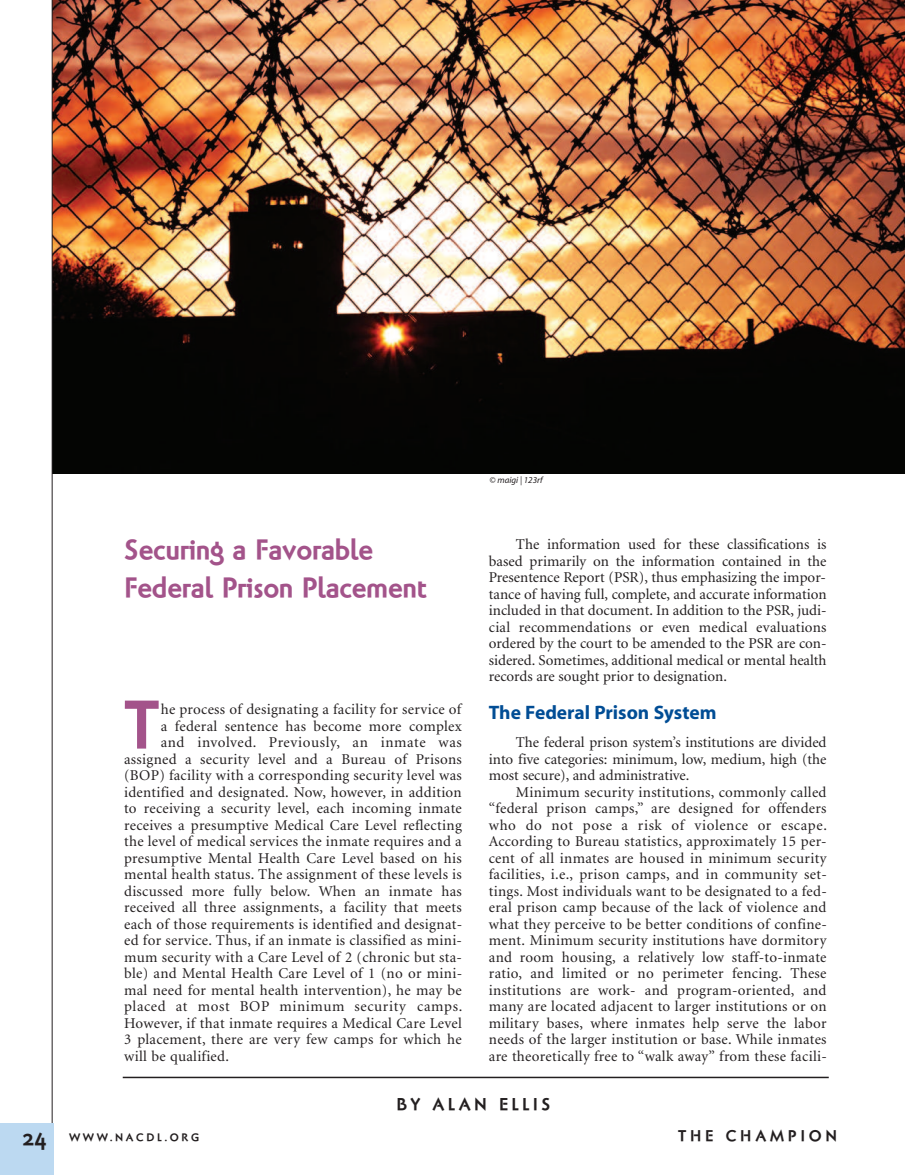
<style>
.page{position:relative;width:905px;height:1175px;background:#fff}
.page>*{position:absolute;margin:0;border:0;box-sizing:border-box;transform-origin:0 0}
.t1{font:700 64.35px "Naniara";color:#a3538a}
.t2{font:700 27px/37.5px "Naniara";letter-spacing:-.01em;color:#a3538a}
.t3{font:700 21px "Naniara";color:#231f20;scale:.95 1}
.t4{font:700 19.5px "Myriad";color:#014d95}
.t5{font:700 16.5px "Naniara";letter-spacing:.2em;color:#231f20}
.t6{font:15px/16.5px "Minion";letter-spacing:.02em;color:#231f20;text-align:justify}
.t7{font:15px "Minion";letter-spacing:.04em;color:#231f20}
.t8{font:700 15px "Naniara";letter-spacing:.25em;color:#231f20}
.t9{font:700 10.5px "Naniara";letter-spacing:.25em;color:#231f20}
.t10{font:italic 9px "Myriad";color:#231f20}
</style>
<div class="page">
<img style="left:53px;top:0;width:851px;height:473px">
<svg style="left:51px;top:0;width:2px;height:1123px;background:#847e7e"></svg>
<div style="left:0;top:1123px;width:54px;height:51px;background:#bcd9f1"></div>
<hr style="left:123px;top:1076px;width:705px;height:2px;background:#231f20">
<h3 class="t3" style="left:22px;top:1129px;width:27px">24</h3>
<p class="t10" style="left:489px;top:477px;width:55px">© maigi | 123rf</p>
<p class="t6" style="left:489px;top:537px;width:339px;text-indent:27px">The information used for these classifications is based primarily on the information contained in the Presentence Report (PSR), thus emphasizing the impor&shy;tance of having full, complete, and accurate information included in that document. In addition to the PSR, judi&shy;cial recommendations or even medical evaluations ordered by the court to be amended to the PSR are con&shy;sidered. Sometimes, additional medical or mental health records are sought prior to designation.</p>
<h3 class="t4" style="left:489px;top:705px;width:229px">The Federal Prison System</h3>
<p class="t6" style="left:489px;top:735px;width:339px;text-indent:27px">The federal prison system’s institutions are divided into five categories: minimum, low, medium, high (the most secure), and administrative.</p>
<p class="t6" style="left:489px;top:785px;width:339px;text-indent:27px">Minimum security institutions, commonly called “federal prison camps,” are designed for offenders who do not pose a risk of violence or escape.<br>According to Bureau statistics, approximately 15 per&shy;cent of all inmates are housed in minimum security facilities, i.e., prison camps, and in community set&shy;tings. Most individuals want to be designated to a fed&shy;eral prison camp because of the lack of violence and what they perceive to be better conditions of confine&shy;ment. Minimum security institutions have dormitory and room housing, a relatively low staff-to-inmate ratio, and limited or no perimeter fencing. These institutions are work- and program-oriented, and many are located adjacent to larger institutions or on military bases, where inmates help serve the labor needs of the larger institution or base. While inmates are theoretically free to “walk away” from these facili-</p>
<p class="t5" style="left:396px;top:1098px;width:156px">BY ALAN ELLIS</p>
<h2 class="t2" style="left:124px;top:534px;width:304px">Securing a Favorable<br>Federal Prison Placement</h2>
<h1 class="t1" style="left:124px;top:701px;width:37px">T</h1>
<p class="t6" style="left:161px;top:702px;width:302px">he process of designating a facility for service of</p>
<p class="t6" style="left:161px;top:719px;width:302px">a federal sentence has become more complex</p>
<p class="t7" style="left:161px;top:736px;width:302px">and involved. Previously, an inmate was</p>
<p class="t6" style="left:124px;top:752px;width:339px">assigned a security level and a Bureau of Prisons</p>
<p class="t6" style="left:124px;top:768px;width:339px">(BOP) facility with a corresponding security level was</p>
<p class="t6" style="left:124px;top:785px;width:339px">identified and designated. Now, however, in addition</p>
<p class="t6" style="left:124px;top:801px;width:339px">to receiving a security level, each incoming inmate</p>
<p class="t6" style="left:124px;top:818px;width:339px">receives a presumptive Medical Care Level reflecting</p>
<p class="t6" style="left:124px;top:834px;width:339px">the level of medical services the inmate requires and a</p>
<p class="t6" style="left:124px;top:851px;width:339px">presumptive Mental Health Care Level based on his</p>
<p class="t6" style="left:124px;top:867px;width:339px">mental health status. The assignment of these levels is</p>
<p class="t6" style="left:124px;top:884px;width:339px">discussed more fully below. When an inmate has</p>
<p class="t6" style="left:124px;top:900px;width:339px">received all three assignments, a facility that meets</p>
<p class="t6" style="left:124px;top:917px;width:339px">each of those requirements is identified and designat-</p>
<p class="t6" style="left:124px;top:933px;width:339px">ed for service. Thus, if an inmate is classified as mini-</p>
<p class="t6" style="left:124px;top:950px;width:339px">mum security with a Care Level of 2 (chronic but sta-</p>
<p class="t6" style="left:124px;top:966px;width:339px">ble) and Mental Health Care Level of 1 (no or mini-</p>
<p class="t6" style="left:124px;top:983px;width:339px">mal need for mental health intervention), he may be</p>
<p class="t7" style="left:124px;top:1000px;width:339px">placed at most BOP minimum security camps.</p>
<p class="t6" style="left:124px;top:1016px;width:339px">However, if that inmate requires a Medical Care Level</p>
<p class="t6" style="left:124px;top:1032px;width:339px">3 placement, there are very few camps for which he</p>
<p class="t6" style="left:124px;top:1049px;width:106px">will be qualified.</p>
<p class="t9" style="left:69px;top:1133px;width:132px">WWW.NACDL.ORG</p>
<p class="t8" style="left:678px;top:1130px;width:160px">THE CHAMPION</p>
</div>
